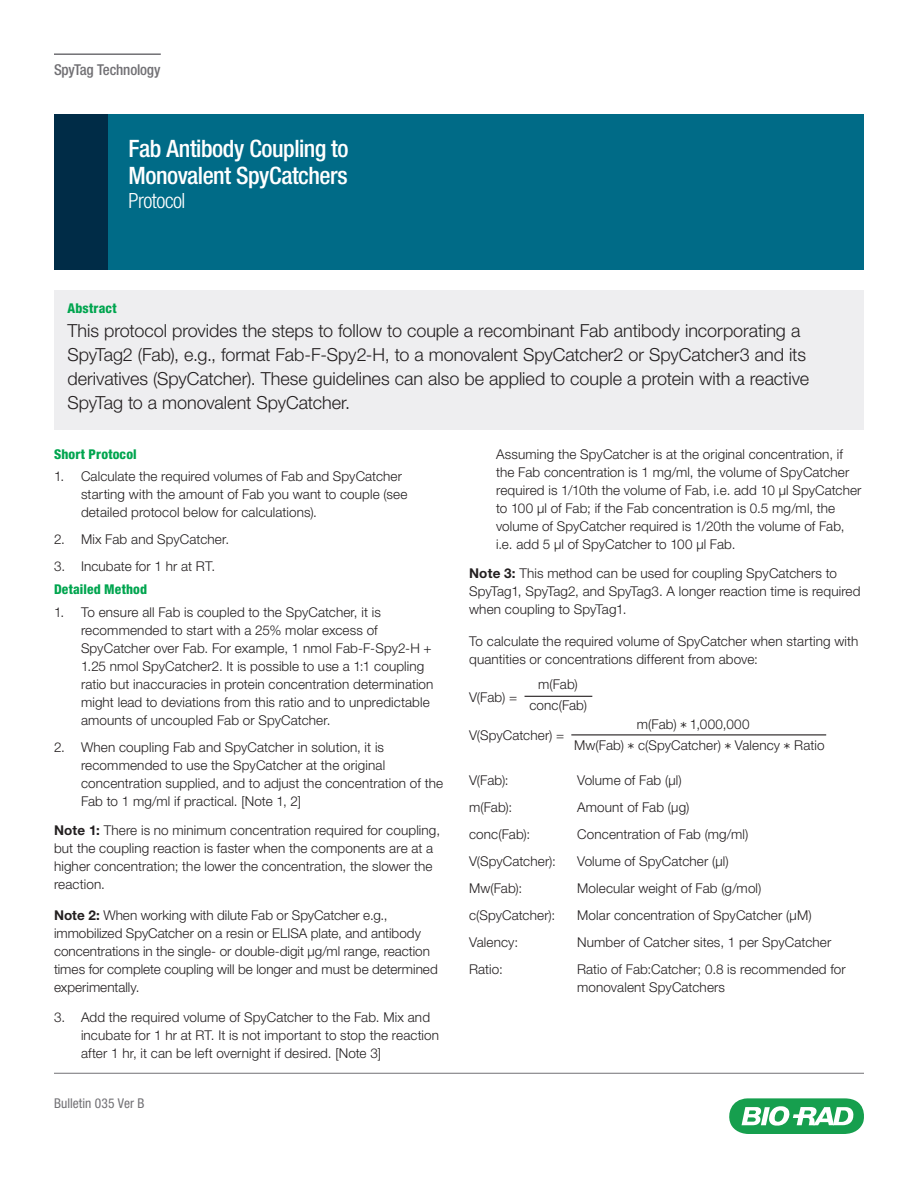
<style>
.page{position:relative;width:918px;height:1188px;background:#fff}
.page>*{position:absolute;margin:0;border:0;box-sizing:border-box;transform-origin:0 0}
.protocol_headline_1{font:500 condensed 24px/27px "Helvetica Neue LT Std";letter-spacing:-.02em;color:#fff}
.t1{font:300 condensed 21px "Helvetica Neue LT Std";letter-spacing:-.025em;color:#fff}
.protocol_abstract{font:300 18px/24px "Helvetica Neue LT Std";color:#231f20}
.technology_applicati{font:500 condensed 15px "Helvetica Neue LT Std";letter-spacing:-.01em;color:#717074}
.body{font:300 13.5px/18px "Helvetica Neue LT Std";letter-spacing:.01em;color:#231f20}
.subhead_1{font:800 condensed 13.5px "Helvetica Neue LT Std";letter-spacing:.01em;color:#00a54f}
.protocol_bulletin_nu{font:condensed 13.5px "Helvetica Neue LT Std";color:#717074}
.s1{font-weight:700}
</style>
<div class="page">
<svg style="left:729px;top:1098px;width:135px;height:36px"></svg>
<hr style="left:54px;top:1073px;width:810px;height:1px;background:#717074">
<hr style="left:54px;top:53px;width:107px;height:2px;background:#717074">
<div style="left:54px;top:290px;width:810px;height:140px;background:#eeeef0"></div>
<hr style="left:525px;top:696px;width:67px;height:1px;background:#231f20">
<hr style="left:571px;top:734px;width:255px;height:1px;background:#231f20">
<div style="left:54px;top:115px;width:810px;height:155px;background:#006b87"></div>
<div style="left:54px;top:115px;width:54px;height:155px;background:#002c47"></div>
<p class="technology_applicati" style="left:54px;top:61px;width:108px">SpyTag Technology</p>
<p class="protocol_headline_1" style="left:129px;top:134px;width:222px">Fab Antibody Coupling to<br>Monovalent SpyCatchers</p>
<p class="t1" style="left:129px;top:188px;width:59px">Protocol</p>
<p class="subhead_1" style="left:68px;top:300px;width:51px">Abstract</p>
<p class="protocol_abstract" style="left:68px;top:319px;width:743px">This protocol provides the steps to follow to couple a recombinant Fab antibody incorporating a SpyTag2 (Fab), e.g., format Fab-F-Spy2-H, to a monovalent SpyCatcher2 or SpyCatcher3 and its derivatives (SpyCatcher). These guidelines can also be applied to couple a protein with a reactive SpyTag to a monovalent SpyCatcher.</p>
<p class="subhead_1" style="left:54px;top:446px;width:84px">Short Protocol</p>
<p class="body" style="left:81px;top:467px;width:328px;text-indent:-27px">1. Calculate the required volumes of Fab and SpyCatcher starting with the amount of Fab you want to couple (see detailed protocol below for calculations).</p>
<p class="body" style="left:54px;top:530px;width:177px">2. Mix Fab and SpyCatcher.</p>
<p class="body" style="left:54px;top:557px;width:163px">3. Incubate for 1 hr at RT.</p>
<p class="subhead_1" style="left:54px;top:581px;width:95px">Detailed Method</p>
<p class="body" style="left:81px;top:602px;width:354px;text-indent:-27px">1. To ensure all Fab is coupled to the SpyCatcher, it is recommended to start with a 25% molar excess of SpyCatcher over Fab. For example, 1 nmol Fab-F-Spy2-H + 1.25 nmol SpyCatcher2. It is possible to use a 1:1 coupling ratio but inaccuracies in protein concentration determination might lead to deviations from this ratio and to unpredictable amounts of uncoupled Fab or SpyCatcher.</p>
<p class="body" style="left:81px;top:738px;width:364px;text-indent:-27px">2. When coupling Fab and SpyCatcher in solution, it is recommended to use the SpyCatcher at the original concentration supplied, and to adjust the concentration of the Fab to 1 mg/ml if practical. [Note 1, 2]</p>
<p class="body" style="left:54px;top:821px;width:388px"><span class="s1">Note 1:</span> There is no minimum concentration required for coupling, but the coupling reaction is faster when the components are at a higher concentration; the lower the concentration, the slower the reaction.</p>
<p class="body" style="left:54px;top:906px;width:385px"><span class="s1">Note 2:</span> When working with dilute Fab or SpyCatcher e.g., immobilized SpyCatcher on a resin or ELISA plate, and antibody concentrations in the single- or double-digit μg/ml range, reaction times for complete coupling will be longer and must be determined experimentally.</p>
<p class="body" style="left:81px;top:1008px;width:360px;text-indent:-27px">3. Add the required volume of SpyCatcher to the Fab. Mix and incubate for 1 hr at RT. It is not important to stop the reaction after 1 hr, it can be left overnight if desired. [Note 3]</p>
<p class="protocol_bulletin_nu" style="left:54px;top:1095px;width:92px">Bulletin 035 Ver B</p>
<p class="body" style="left:496px;top:445px;width:367px">Assuming the SpyCatcher is at the original concentration, if the Fab concentration is 1 mg/ml, the volume of SpyCatcher required is 1/10th the volume of Fab, i.e. add 10 μl SpyCatcher to 100 μl of Fab; if the Fab concentration is 0.5 mg/ml, the volume of SpyCatcher required is 1/20th the volume of Fab, i.e. add 5 μl of SpyCatcher to 100 μl Fab.</p>
<p class="body" style="left:469px;top:564px;width:393px"><span class="s1">Note 3:</span> This method can be used for coupling SpyCatchers to<br>SpyTag1, SpyTag2, and SpyTag3. A longer reaction time is required when coupling to SpyTag1.</p>
<p class="body" style="left:469px;top:632px;width:391px">To calculate the required volume of SpyCatcher when starting with quantities or concentrations different from above:</p>
<p class="body" style="left:469px;top:688px;width:50px">V(Fab) =</p>
<p class="body" style="left:469px;top:726px;width:97px">V(SpyCatcher) =</p>
<p class="body" style="left:469px;top:771px;width:41px">V(Fab):</p>
<p class="body" style="left:577px;top:771px;width:106px">Volume of Fab (μl)</p>
<p class="body" style="left:469px;top:798px;width:45px">m(Fab):</p>
<p class="body" style="left:577px;top:798px;width:114px">Amount of Fab (μg)</p>
<p class="body" style="left:469px;top:825px;width:63px">conc(Fab):</p>
<p class="body" style="left:577px;top:825px;width:173px">Concentration of Fab (mg/ml)</p>
<p class="body" style="left:469px;top:852px;width:88px">V(SpyCatcher):</p>
<p class="body" style="left:577px;top:852px;width:153px">Volume of SpyCatcher (μl)</p>
<p class="body" style="left:469px;top:879px;width:55px">Mw(Fab):</p>
<p class="body" style="left:577px;top:879px;width:186px">Molecular weight of Fab (g/mol)</p>
<p class="body" style="left:469px;top:906px;width:88px">c(SpyCatcher):</p>
<p class="body" style="left:577px;top:906px;width:236px">Molar concentration of SpyCatcher (μM)</p>
<p class="body" style="left:469px;top:933px;width:51px">Valency:</p>
<p class="body" style="left:577px;top:933px;width:256px">Number of Catcher sites, 1 per SpyCatcher</p>
<p class="body" style="left:469px;top:960px;width:35px">Ratio:</p>
<p class="body" style="left:577px;top:960px;width:270px">Ratio of Fab:Catcher; 0.8 is recommended for monovalent SpyCatchers</p>
<p class="body" style="left:538px;top:675px;width:41px">m(Fab)</p>
<p class="body" style="left:529px;top:696px;width:59px">conc(Fab)</p>
<p class="body" style="left:637px;top:715px;width:114px">m(Fab) <sup>∗</sup> 1,000,000</p>
<p class="body" style="left:574px;top:736px;width:252px">Mw(Fab) <sup>∗</sup> c(SpyCatcher) <sup>∗</sup> Valency <sup>∗</sup> Ratio</p>
</div>
